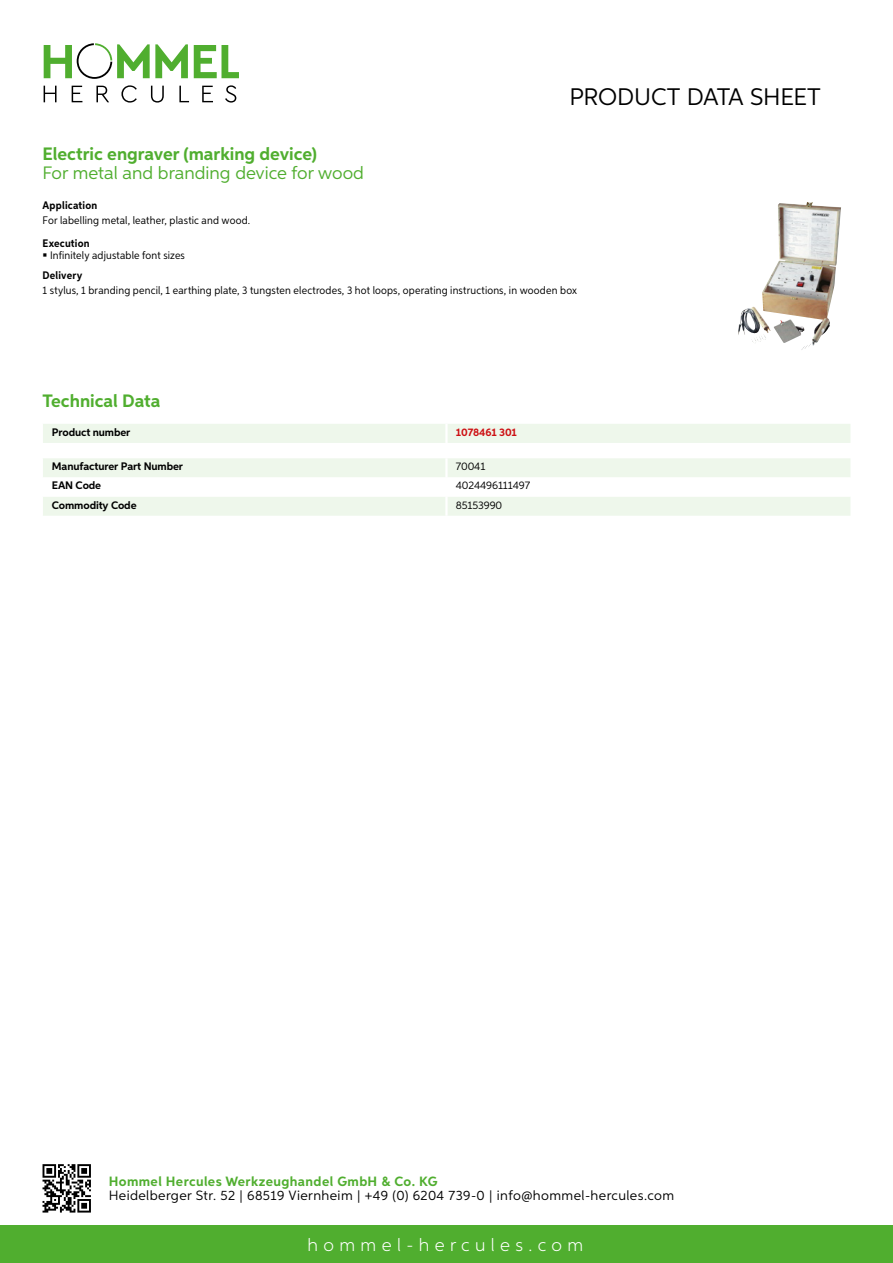
<style>
.page{position:relative;width:893px;height:1263px;background:#fff}
.page>*{position:absolute;margin:0;border:0;box-sizing:border-box;transform-origin:0 0}
.t1{font:24px "Aspira";letter-spacing:-.01em;color:#000}
.t2{font:700 18px "Aspira";color:#50ae2f}
.t3{font:18px "Aspira";color:#50ae2f}
.t4{font:300 18px "Aspira";letter-spacing:.3em;color:#fff}
.t5{font:13.5px "Aspira";letter-spacing:.03em;color:#000}
.t6{font:700 13.5px "Aspira";letter-spacing:.03em;color:#50ae2f}
.t7{font:10.95px "Aspira Nar";letter-spacing:.015em;color:#000}
.t8{font:700 10.95px "Aspira";letter-spacing:-.01em;color:#000}
.t9{font:700 10.95px "Aspira Nar";letter-spacing:.015em;color:#000}
.t10{font:10.95px "Aspira";letter-spacing:-.01em;color:#000}
.t11{font:700 10.95px "Aspira";letter-spacing:-.01em;color:#cd1013}
</style>
<div class="page">
<div style="left:0;top:1226px;width:893px;height:37px;background:#50ae2f"></div>
<svg style="left:43px;top:1164px;width:48px;height:48px"></svg>
<svg style="left:194px;top:45px;width:45px;height:33px"></svg>
<svg style="left:44px;top:43px;width:144px;height:36px"></svg>
<svg style="left:44px;top:86px;width:13px;height:16px"></svg>
<svg style="left:72px;top:86px;width:10px;height:16px"></svg>
<svg style="left:96px;top:86px;width:13px;height:16px"></svg>
<svg style="left:121px;top:85px;width:16px;height:18px"></svg>
<svg style="left:151px;top:86px;width:13px;height:17px"></svg>
<svg style="left:179px;top:86px;width:10px;height:16px"></svg>
<svg style="left:202px;top:86px;width:11px;height:16px"></svg>
<svg style="left:225px;top:85px;width:11px;height:18px"></svg>
<div style="left:43px;top:424px;width:807px;height:19px;background:#eef7eb"></div>
<hr style="left:445px;top:424px;width:3px;height:19px;background:#fff">
<svg style="left:43px;top:458px;width:807px;height:58px"></svg>
<hr style="left:445px;top:497px;width:3px;height:19px;background:#fff">
<img style="left:738px;top:202px;width:103px;height:144px">
<h1 class="t1" style="left:569px;top:82px;width:253px">Product data sh eet</h1>
<h2 class="t2" style="left:43px;top:142px;width:276px">Electric engraver (marking device)</h2>
<h2 class="t3" style="left:43px;top:162px;width:323px">For metal and branding device for wood</h2>
<p class="t9" style="left:43px;top:199px;width:56px">Application</p>
<p class="t7" style="left:43px;top:214px;width:209px">For labelling metal, leather, plastic and wood.</p>
<p class="t9" style="left:43px;top:236px;width:49px">Execution</p>
<p class="t7" style="left:50px;top:249px;width:136px">Infinitely adjustable font sizes</p>
<p class="t9" style="left:43px;top:268px;width:41px">Delivery</p>
<p class="t7" style="left:43px;top:283px;width:536px">1 stylus, 1 branding pencil, 1 earthing plate, 3 tungsten electrodes, 3 hot loops, operating instructions, in wooden box</p>
<h2 class="t2" style="left:43px;top:390px;width:120px">Technical Data</h2>
<p class="t8" style="left:52px;top:425px;width:80px">Product number</p>
<p class="t11" style="left:456px;top:425px;width:63px">1078461 301</p>
<p class="t8" style="left:52px;top:460px;width:133px">Manufacturer Part Number</p>
<p class="t10" style="left:456px;top:460px;width:31px">70041</p>
<p class="t8" style="left:52px;top:479px;width:51px">EAN Code</p>
<p class="t10" style="left:456px;top:479px;width:76px">4024496111497</p>
<p class="t8" style="left:52px;top:498px;width:86px">Commodity Code</p>
<p class="t10" style="left:456px;top:498px;width:48px">85153990</p>
<p class="t6" style="left:109px;top:1172px;width:330px">Hommel Hercules Werkzeughandel GmbH &amp; Co. KG</p>
<p class="t5" style="left:109px;top:1187px;width:567px">Heidelberger Str. 52 | 68519 Viernheim | +49 (0) 6204 739-0 | info@hommel-hercules.com</p>
<h2 class="t4" style="left:307px;top:1234px;width:277px">hommel-hercules.com</h2>
</div>
